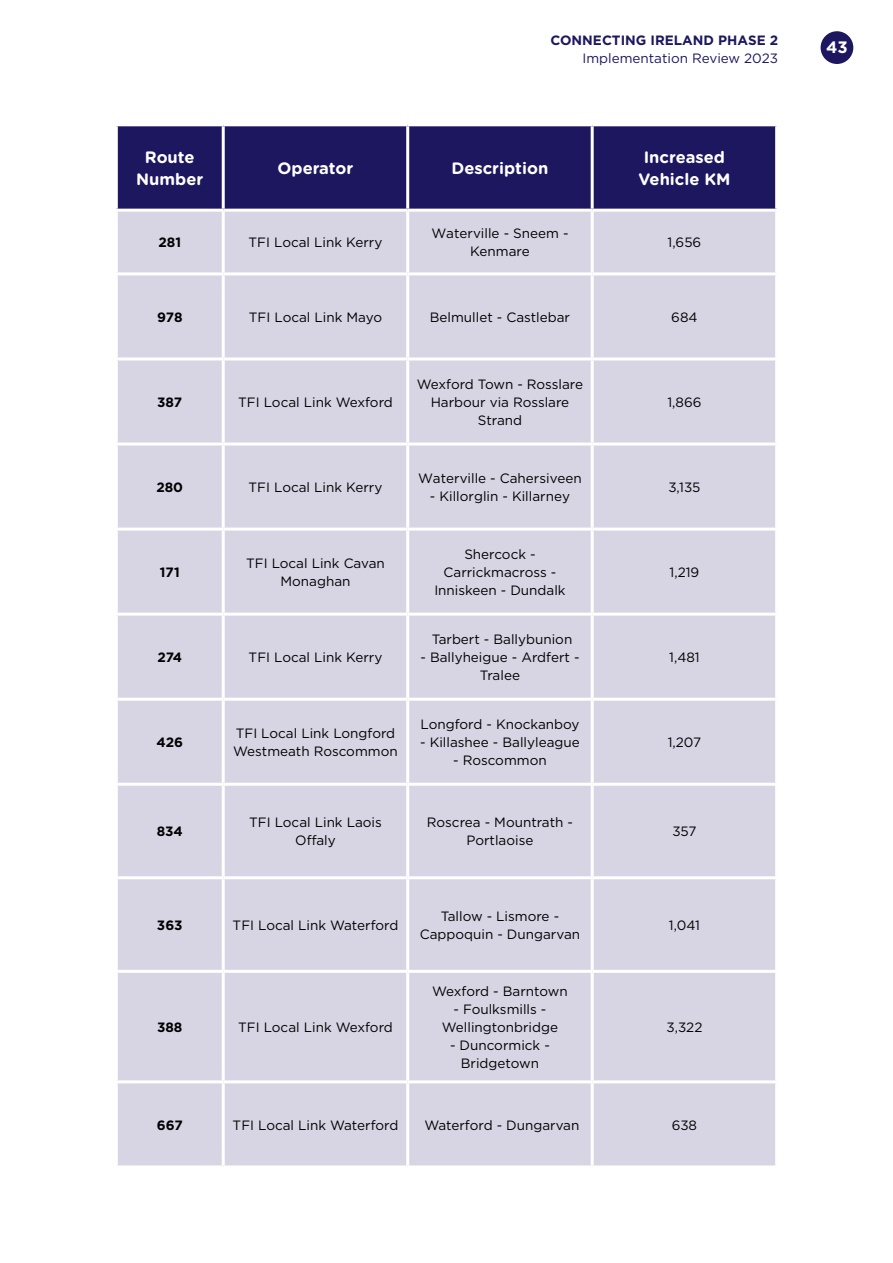
<style>
.page{position:relative;width:893px;height:1263px;background:#fff}
.page>*{position:absolute;margin:0;border:0;box-sizing:border-box;transform-origin:0 0}
.Table_Heading{font:700 16.5px/22.5px "Gotham Rounded";color:#fff;text-align:center}
.t1{font:700 16.5px "Gotham";color:#fff}
.Table_body{font:13.5px/18px "Gotham";color:#000;text-align:center}
.Table_body-2{font:700 13.5px "Gotham";color:#000}
.t2{font:13.5px "Gotham";color:#1d1760}
.t3{font:700 13.5px "Gotham";color:#1d1760}
</style>
<div class="page">
<div style="left:821px;top:31px;width:32px;height:33px;background:#1d1760;border-radius:50%"></div>
<div style="left:118px;top:126px;width:657px;height:83px;background:#1d1760"></div>
<div style="left:118px;top:212px;width:657px;height:953px;background:#d7d5e4"></div>
<hr style="left:222px;top:212px;width:3px;height:60px;background:#fff">
<hr style="left:406px;top:212px;width:3px;height:60px;background:#fff">
<hr style="left:591px;top:212px;width:3px;height:60px;background:#fff">
<hr style="left:222px;top:275px;width:3px;height:82px;background:#fff">
<hr style="left:406px;top:275px;width:3px;height:82px;background:#fff">
<hr style="left:591px;top:275px;width:3px;height:82px;background:#fff">
<hr style="left:222px;top:360px;width:3px;height:82px;background:#fff">
<hr style="left:406px;top:360px;width:3px;height:82px;background:#fff">
<hr style="left:591px;top:360px;width:3px;height:82px;background:#fff">
<hr style="left:222px;top:445px;width:3px;height:83px;background:#fff">
<hr style="left:406px;top:445px;width:3px;height:83px;background:#fff">
<hr style="left:591px;top:445px;width:3px;height:83px;background:#fff">
<hr style="left:222px;top:531px;width:3px;height:82px;background:#fff">
<hr style="left:406px;top:531px;width:3px;height:82px;background:#fff">
<hr style="left:591px;top:531px;width:3px;height:82px;background:#fff">
<hr style="left:222px;top:616px;width:3px;height:82px;background:#fff">
<hr style="left:406px;top:616px;width:3px;height:82px;background:#fff">
<hr style="left:591px;top:616px;width:3px;height:82px;background:#fff">
<hr style="left:222px;top:701px;width:3px;height:82px;background:#fff">
<hr style="left:406px;top:701px;width:3px;height:82px;background:#fff">
<hr style="left:591px;top:701px;width:3px;height:82px;background:#fff">
<hr style="left:222px;top:786px;width:3px;height:90px;background:#fff">
<hr style="left:406px;top:786px;width:3px;height:90px;background:#fff">
<hr style="left:591px;top:786px;width:3px;height:90px;background:#fff">
<hr style="left:222px;top:879px;width:3px;height:91px;background:#fff">
<hr style="left:406px;top:879px;width:3px;height:91px;background:#fff">
<hr style="left:591px;top:879px;width:3px;height:91px;background:#fff">
<hr style="left:222px;top:973px;width:3px;height:107px;background:#fff">
<hr style="left:406px;top:973px;width:3px;height:107px;background:#fff">
<hr style="left:591px;top:973px;width:3px;height:107px;background:#fff">
<hr style="left:222px;top:1083px;width:3px;height:82px;background:#fff">
<hr style="left:406px;top:1083px;width:3px;height:82px;background:#fff">
<hr style="left:591px;top:1083px;width:3px;height:82px;background:#fff">
<hr style="left:222px;top:126px;width:3px;height:83px;background:#fff">
<hr style="left:406px;top:126px;width:3px;height:83px;background:#fff">
<hr style="left:591px;top:126px;width:3px;height:83px;background:#fff">
<hr style="left:115px;top:272px;width:108px;height:3px;background:#fff">
<hr style="left:223px;top:272px;width:185px;height:3px;background:#fff">
<hr style="left:408px;top:272px;width:184px;height:3px;background:#fff">
<hr style="left:592px;top:272px;width:186px;height:3px;background:#fff">
<hr style="left:115px;top:357px;width:108px;height:3px;background:#fff">
<hr style="left:223px;top:357px;width:185px;height:3px;background:#fff">
<hr style="left:408px;top:357px;width:184px;height:3px;background:#fff">
<hr style="left:592px;top:357px;width:186px;height:3px;background:#fff">
<hr style="left:115px;top:442px;width:108px;height:3px;background:#fff">
<hr style="left:223px;top:442px;width:185px;height:3px;background:#fff">
<hr style="left:408px;top:442px;width:184px;height:3px;background:#fff">
<hr style="left:592px;top:442px;width:186px;height:3px;background:#fff">
<hr style="left:115px;top:528px;width:108px;height:3px;background:#fff">
<hr style="left:223px;top:528px;width:185px;height:3px;background:#fff">
<hr style="left:408px;top:528px;width:184px;height:3px;background:#fff">
<hr style="left:115px;top:613px;width:108px;height:3px;background:#fff">
<hr style="left:223px;top:613px;width:185px;height:3px;background:#fff">
<hr style="left:408px;top:613px;width:184px;height:3px;background:#fff">
<hr style="left:592px;top:613px;width:186px;height:3px;background:#fff">
<hr style="left:115px;top:698px;width:108px;height:3px;background:#fff">
<hr style="left:223px;top:698px;width:185px;height:3px;background:#fff">
<hr style="left:408px;top:698px;width:184px;height:3px;background:#fff">
<hr style="left:592px;top:698px;width:186px;height:3px;background:#fff">
<hr style="left:115px;top:783px;width:108px;height:3px;background:#fff">
<hr style="left:223px;top:783px;width:185px;height:3px;background:#fff">
<hr style="left:408px;top:783px;width:184px;height:3px;background:#fff">
<hr style="left:592px;top:783px;width:186px;height:3px;background:#fff">
<hr style="left:115px;top:876px;width:108px;height:3px;background:#fff">
<hr style="left:223px;top:876px;width:185px;height:3px;background:#fff">
<hr style="left:408px;top:876px;width:184px;height:3px;background:#fff">
<hr style="left:592px;top:876px;width:186px;height:3px;background:#fff">
<hr style="left:115px;top:970px;width:108px;height:3px;background:#fff">
<hr style="left:223px;top:970px;width:185px;height:3px;background:#fff">
<hr style="left:408px;top:970px;width:184px;height:3px;background:#fff">
<hr style="left:592px;top:970px;width:186px;height:3px;background:#fff">
<hr style="left:115px;top:1080px;width:108px;height:3px;background:#fff">
<hr style="left:223px;top:1080px;width:185px;height:3px;background:#fff">
<hr style="left:408px;top:1080px;width:184px;height:3px;background:#fff">
<hr style="left:592px;top:1080px;width:186px;height:3px;background:#fff">
<hr style="left:592px;top:528px;width:186px;height:3px;background:#fff">
<p class="t3" style="left:550px;top:32px;width:229px">CONNECTING IRELAND PHASE 2</p>
<p class="t2" style="left:582px;top:50px;width:197px">Implementation Review 2023</p>
<p class="Table_Heading" style="left:136px;top:145px;width:69px">Route<br>Number</p>
<p class="Table_Heading" style="left:278px;top:156px;width:77px">Operator</p>
<p class="Table_Heading" style="left:452px;top:156px;width:98px">Description</p>
<p class="Table_Heading" style="left:638px;top:145px;width:94px">Increased<br>Vehicle KM</p>
<p class="Table_body-2" style="left:158px;top:234px;width:24px">281</p>
<p class="Table_body" style="left:249px;top:233px;width:135px">TFI Local Link Kerry</p>
<p class="Table_body" style="left:431px;top:224px;width:139px">Waterville - Sneem -<br>Kenmare</p>
<p class="Table_body" style="left:667px;top:233px;width:35px">1,656</p>
<p class="Table_body-2" style="left:157px;top:308px;width:27px">978</p>
<p class="Table_body" style="left:249px;top:308px;width:135px">TFI Local Link Mayo</p>
<p class="Table_body" style="left:430px;top:308px;width:142px">Belmullet - Castlebar</p>
<p class="Table_body" style="left:671px;top:308px;width:28px">684</p>
<p class="Table_body-2" style="left:157px;top:393px;width:27px">387</p>
<p class="Table_body" style="left:238px;top:393px;width:156px">TFI Local Link Wexford</p>
<p class="Table_body-2" style="left:156px;top:478px;width:28px">280</p>
<p class="Table_body" style="left:249px;top:478px;width:135px">TFI Local Link Kerry</p>
<p class="Table_body" style="left:417px;top:375px;width:168px">Wexford Town - Rosslare<br>Harbour via Rosslare<br>Strand</p>
<p class="Table_body" style="left:418px;top:469px;width:165px">Waterville - Cahersiveen</p>
<p class="Table_body" style="left:430px;top:487px;width:142px">- Killorglin - Killarney</p>
<p class="Table_body-2" style="left:160px;top:563px;width:21px">171</p>
<p class="Table_body" style="left:246px;top:554px;width:140px">TFI Local Link Cavan<br>Monaghan</p>
<p class="Table_body" style="left:434px;top:545px;width:133px">Shercock -<br>Carrickmacross -<br>Inniskeen - Dundalk</p>
<p class="Table_body" style="left:667px;top:393px;width:36px">1,866</p>
<p class="Table_body" style="left:668px;top:478px;width:34px">3,135</p>
<p class="Table_body" style="left:670px;top:563px;width:31px">1,219</p>
<p class="Table_body-2" style="left:157px;top:648px;width:26px">274</p>
<p class="Table_body" style="left:249px;top:648px;width:135px">TFI Local Link Kerry</p>
<p class="Table_body-2" style="left:156px;top:733px;width:28px">426</p>
<p class="Table_body" style="left:233px;top:724px;width:166px;text-align:left">TFI Local Link Longford<br>Westmeath Roscommon</p>
<p class="Table_body" style="left:432px;top:630px;width:142px">Tarbert - Ballybunion</p>
<p class="Table_body" style="left:420px;top:648px;width:161px">- Ballyheigue - Ardfert -<br>Tralee</p>
<p class="Table_body" style="left:669px;top:648px;width:32px">1,481</p>
<p class="Table_body" style="left:420px;top:715px;width:160px">Longford - Knockanboy</p>
<p class="Table_body" style="left:420px;top:733px;width:161px">- Killashee - Ballyleague</p>
<p class="Table_body" style="left:453px;top:751px;width:95px">- Roscommon</p>
<p class="Table_body" style="left:668px;top:733px;width:35px">1,207</p>
<p class="Table_body-2" style="left:157px;top:823px;width:28px">834</p>
<p class="Table_body" style="left:249px;top:813px;width:134px">TFI Local Link Laois<br>Offaly</p>
<p class="Table_body" style="left:427px;top:813px;width:148px">Roscrea - Mountrath -<br>Portlaoise</p>
<p class="Table_body" style="left:672px;top:822px;width:26px">357</p>
<p class="Table_body-2" style="left:157px;top:916px;width:27px">363</p>
<p class="Table_body" style="left:233px;top:916px;width:167px">TFI Local Link Waterford</p>
<p class="Table_body" style="left:420px;top:907px;width:162px">Tallow - Lismore -<br>Cappoquin - Dungarvan</p>
<p class="Table_body" style="left:669px;top:916px;width:33px">1,041</p>
<p class="Table_body-2" style="left:157px;top:1018px;width:27px">388</p>
<p class="Table_body" style="left:238px;top:1018px;width:156px">TFI Local Link Wexford</p>
<p class="Table_body" style="left:432px;top:982px;width:137px">Wexford - Barntown</p>
<p class="Table_body" style="left:442px;top:1000px;width:118px">- Foulksmills -<br>Wellingtonbridge</p>
<p class="Table_body" style="left:450px;top:1036px;width:101px">- Duncormick -<br>Bridgetown</p>
<p class="Table_body" style="left:666px;top:1018px;width:38px">3,322</p>
<p class="Table_body-2" style="left:157px;top:1116px;width:28px">667</p>
<p class="Table_body" style="left:233px;top:1115px;width:167px">TFI Local Link Waterford</p>
<p class="Table_body" style="left:424px;top:1115px;width:156px">Waterford - Dungarvan</p>
<p class="Table_body" style="left:672px;top:1115px;width:27px">638</p>
<p class="t1" style="left:826px;top:36px;width:23px">43</p>
</div>
